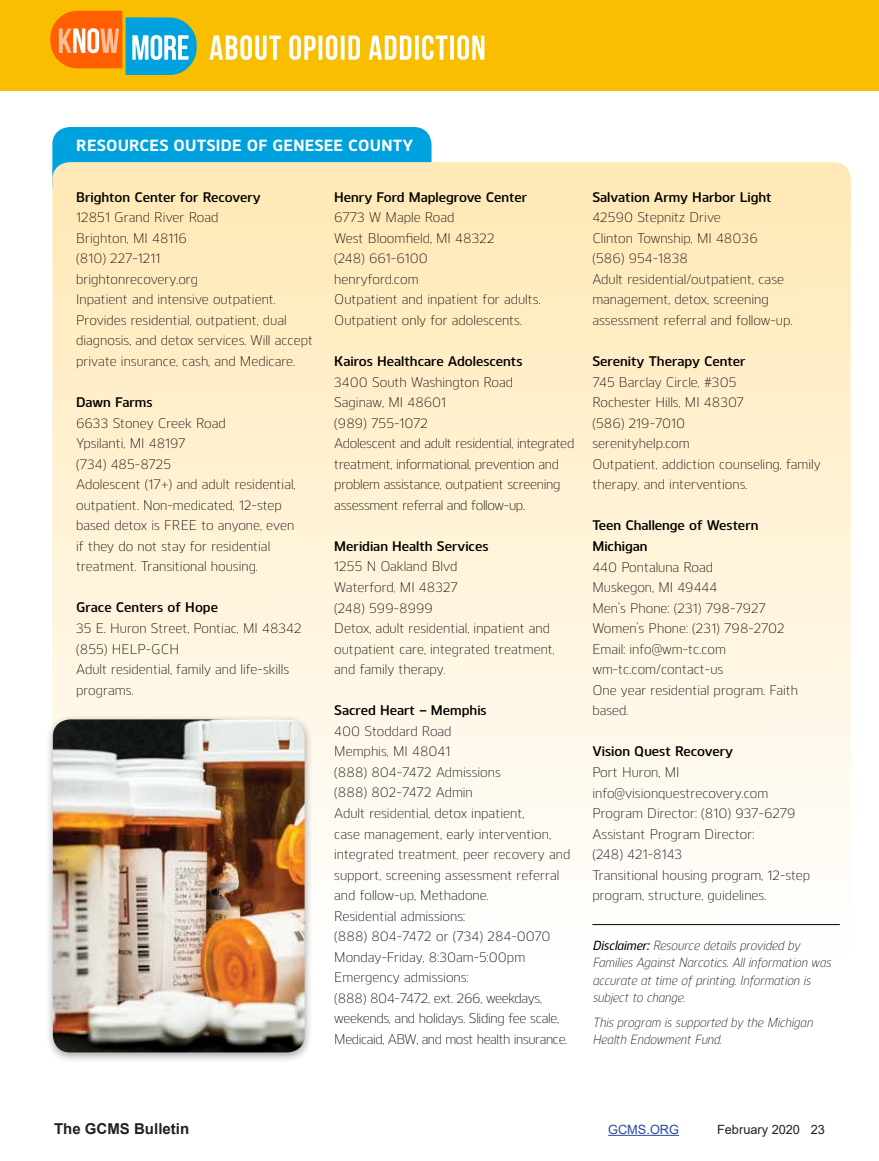
<style>
.page{position:relative;width:879px;height:1161px;background:#fff}
.page>*{position:absolute;margin:0;border:0;box-sizing:border-box;transform-origin:0 0}
.t1{font:700 16.2px "Kobern";letter-spacing:.015em;color:#fff}
.t2{font:700 15px "Arial";color:#231f20}
.t3{font:300 13.95px/20.5px "Kobern";color:#000}
.t4{font:600 13.95px/20.5px "Kobern";color:#000}
.t5{font:300 13.95px/20.5px "Kobern";letter-spacing:-.02em;color:#000}
.t6{font:italic 300 13.2px/17.5px "Kobern";color:#000;scale:.92 1}
.t7{font:12.75px "Arial";color:#231f20}
.t8{font:12.75px "Arial";color:#2a489c}
.s1{font-weight:500}
</style>
<div class="page">
<hr style="left:608px;top:1135px;width:70px;height:1px;background:#2a489c">
<div style="left:0;top:0;width:878px;height:91px;background:#f9be00"></div>
<div style="left:52px;top:127px;width:379px;height:48px;background:#00a1df"></div>
<div style="left:52px;top:162px;width:798px;height:797px;background:linear-gradient(to bottom,#ffe8b4,#fff);border-radius:18px"></div>
<div style="left:45px;top:715px;width:268px;height:349px;background:#000;opacity:.35"></div>
<img style="left:53px;top:719px;width:251px;height:333px">
<hr style="left:592px;top:924px;width:247px;height:1px;background:#000">
<svg style="left:50px;top:11px;width:146px;height:64px"></svg>
<svg style="left:368px;top:35px;width:116px;height:25px"></svg>
<svg style="left:289px;top:35px;width:71px;height:25px"></svg>
<svg style="left:209px;top:35px;width:71px;height:25px"></svg>
<p class="t1" style="left:76px;top:134px;width:338px">RESOURCES OUTSIDE OF GENESEE COUNTY</p>
<p class="t4" style="left:76px;top:186px;width:186px">Brighton Center for Recovery</p>
<p class="t3" style="left:76px;top:206px;width:238px">12851 Grand River Road<br>Brighton, MI 48116<br>(810) 227-1211<br>brightonrecovery.org<br>Inpatient and intensive outpatient.<br>Provides residential, outpatient, dual diagnosis, and detox services. Will accept private insurance, cash, and Medicare.</p>
<p class="t4" style="left:76px;top:391px;width:78px">Dawn Farms</p>
<p class="t3" style="left:76px;top:412px;width:221px">6633 Stoney Creek Road<br>Ypsilanti, MI 48197<br>(734) 485-8725<br>Adolescent (17+) and adult residential, outpatient. Non-medicated, 12-step based detox is FREE to anyone, even if they do not stay for residential treatment. Transitional housing.</p>
<p class="t4" style="left:76px;top:597px;width:143px">Grace Centers of Hope</p>
<p class="t3" style="left:76px;top:617px;width:227px">35 E. Huron Street, Pontiac, MI 48342 (855) HELP-GCH<br>Adult residential, family and life-skills programs.</p>
<p class="t4" style="left:334px;top:186px;width:194px">Henry Ford Maplegrove Center</p>
<p class="t3" style="left:334px;top:206px;width:208px">6773 W Maple Road<br>West Bloomfield, MI 48322<br>(248) 661-6100<br>henryford.com<br>Outpatient and inpatient for adults.<br>Outpatient only for adolescents.</p>
<p class="t4" style="left:334px;top:350px;width:190px">Kairos Healthcare Adolescents</p>
<p class="t5" style="left:334px;top:371px;width:241px">3400 South Washington Road<br>Saginaw, MI 48601<br>(989) 755-1072<br>Adolescent and adult residential, integrated treatment, informational, prevention and problem assistance, outpatient screening assessment referral and follow-up.</p>
<p class="t4" style="left:334px;top:535px;width:156px">Meridian Health Services</p>
<p class="t3" style="left:334px;top:556px;width:222px">1255 N Oakland Blvd<br>Waterford, MI 48327<br>(248) 599-8999<br>Detox, adult residential, inpatient and outpatient care, integrated treatment, and family therapy.</p>
<p class="t4" style="left:334px;top:699px;width:154px">Sacred Heart – Memphis</p>
<p class="t3" style="left:334px;top:720px;width:237px">400 Stoddard Road<br>Memphis, MI 48041<br>(888) 804-7472 Admissions<br>(888) 802-7472 Admin<br>Adult residential, detox inpatient,<br>case management, early intervention, integrated treatment, peer recovery and support, screening assessment referral and follow-up, Methadone.<br>Residential admissions:<br>(888) 804-7472 or (734) 284-0070<br>Monday-Friday, 8:30am-5:00pm<br>Emergency admissions:<br>(888) 804-7472, ext. 266, weekdays, weekends, and holidays. Sliding fee scale,<br>Medicaid, ABW, and most health insurance.</p>
<p class="t4" style="left:592px;top:186px;width:181px">Salvation Army Harbor Light</p>
<p class="t3" style="left:592px;top:207px;width:201px">42590 Stepnitz Drive<br>Clinton Township, MI 48036 (586) 954-1838<br>Adult residential/outpatient, case management, detox, screening assessment referral and follow-up.</p>
<p class="t4" style="left:592px;top:350px;width:155px">Serenity Therapy Center</p>
<p class="t3" style="left:592px;top:371px;width:230px">745 Barclay Circle, #305<br>Rochester Hills, MI 48307<br>(586) 219-7010<br>serenityhelp.com<br>Outpatient, addiction counseling, family therapy, and interventions.</p>
<p class="t4" style="left:592px;top:515px;width:167px">Teen Challenge of Western<br>Michigan</p>
<p class="t3" style="left:592px;top:556px;width:207px">440 Pontaluna Road<br>Muskegon, MI 49444<br>Men’s Phone: (231) 798-7927<br>Women’s Phone: (231) 798-2702<br>Email: info@wm-tc.com wm-tc.com/contact-us<br>One year residential program. Faith based.</p>
<p class="t4" style="left:592px;top:741px;width:142px">Vision Quest Recovery</p>
<p class="t3" style="left:592px;top:761px;width:219px">Port Huron, MI info@visionquestrecovery.com<br>Program Director: (810) 937-6279<br>Assistant Program Director:<br>(248) 421-8143<br>Transitional housing program, 12-step program, structure, guidelines.</p>
<p class="t6" style="left:592px;top:936px;width:260px"><span class="s1">Disclaimer:</span> Resource details provided by Families Against Narcotics. All information was accurate at time of printing. Information is subject to change.</p>
<p class="t6" style="left:592px;top:1013px;width:241px">This program is supported by the Michigan<br>Health Endowment Fund.</p>
<p class="t2" style="left:54px;top:1118px;width:137px">The GCMS Bulletin</p>
<p class="t8" style="left:608px;top:1121px;width:72px">GCMS.ORG</p>
<p class="t7" style="left:716px;top:1121px;width:109px">February 2020 23</p>
</div>
